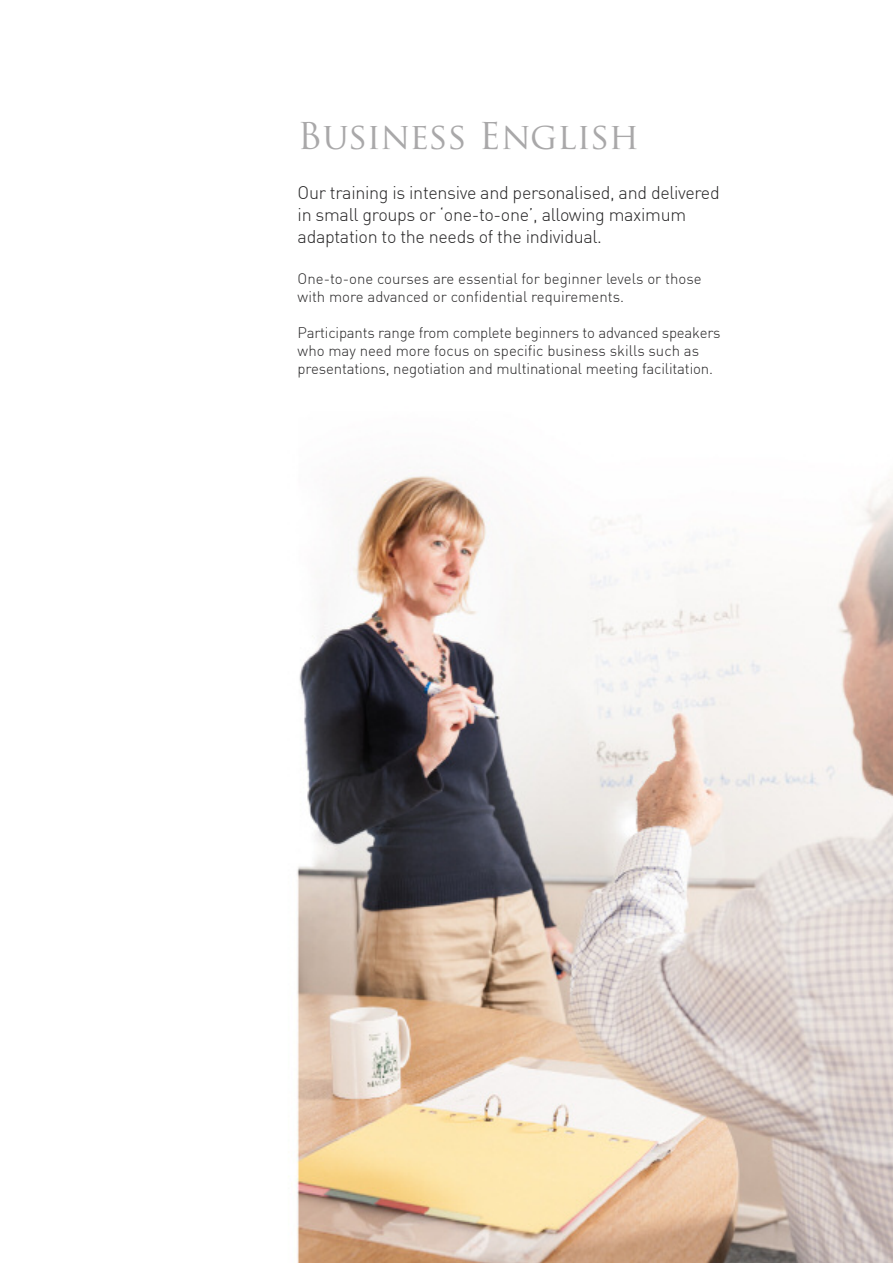
<style>
.page{position:relative;width:893px;height:1263px;background:#fff}
.page>*{position:absolute;margin:0;border:0;box-sizing:border-box;transform-origin:0 0}
.t1{font:36px "Trajan Pro";color:#a9a8a9}
.t2{font:300 18px/21.6px "DIN";letter-spacing:-.02em;color:#272627}
.t3{font:300 15px/18px "DIN";letter-spacing:-.01em;color:#272627}
</style>
<div class="page">
<img style="left:297px;top:475px;width:596px;height:788px">
<h1 class="t1" style="left:298px;top:122px;width:343px">Business English</h1>
<p class="t2" style="left:298px;top:182px;width:424px">Our training is intensive and personalised, and delivered in small groups or ‘one-to-one’, allowing maximum adaptation to the needs of the individual.</p>
<p class="t3" style="left:298px;top:269px;width:405px">One-to-one courses are essential for beginner levels or those with more advanced or confidential requirements.</p>
<p class="t3" style="left:298px;top:323px;width:424px">Participants range from complete beginners to advanced speakers who may need more focus on specific business skills such as presentations, negotiation and multinational meeting facilitation.</p>
</div>
